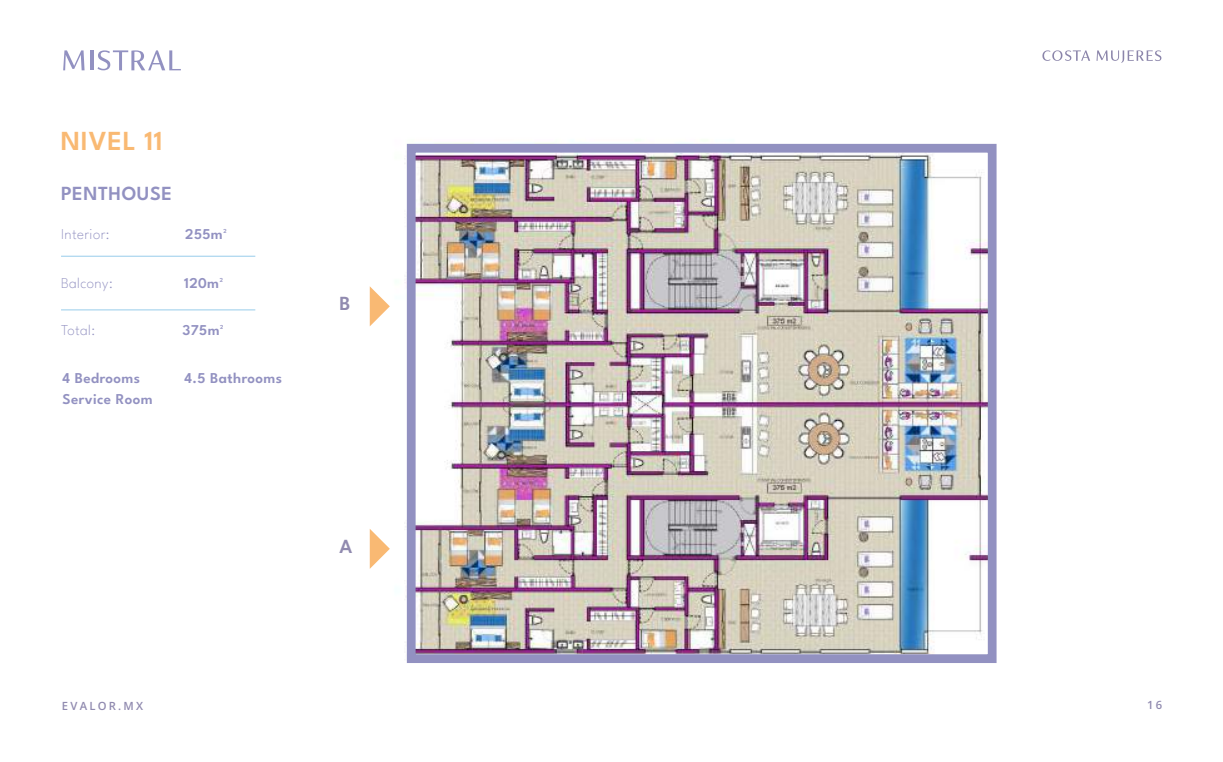
<style>
.page{position:relative;width:1223px;height:762px;background:#fff}
.page>*{position:absolute;margin:0;border:0;box-sizing:border-box;transform-origin:0 0}
.t1{font:600 27.5px "League Spartan";letter-spacing:.025em;color:#f9b973}
.t2{font:600 20px "League Spartan";letter-spacing:.025em;color:#9291c1}
.t3{font:600 20px "League Spartan";color:#908aaf}
.t4{font:600 15px "League Spartan";letter-spacing:.025em;color:#9291c1}
.t5{font:200 15px "League Spartan";letter-spacing:.025em;color:#9291c1}
.t6{font:600 11.25px "Open Sans";letter-spacing:.2em;color:#908aaf}
</style>
<div class="page">
<img style="left:114px;top:57px;width:1048px;height:606px">
<svg style="left:370px;top:529px;width:20px;height:40px"></svg>
<div style="left:407px;top:144px;width:589px;height:519px;border:9px solid #9291c1"></div>
<svg style="left:370px;top:286px;width:20px;height:40px"></svg>
<hr style="left:61px;top:256px;width:194px;height:1px;background:#acd6ef">
<hr style="left:61px;top:309px;width:194px;height:1px;background:#acd6ef">
<svg style="left:1096px;top:50px;width:65px;height:13px"></svg>
<svg style="left:1042px;top:50px;width:48px;height:11px"></svg>
<svg style="left:63px;top:50px;width:22px;height:20px"></svg>
<hr style="left:90px;top:50px;width:3px;height:20px;background:#9291c1">
<svg style="left:97px;top:50px;width:84px;height:20px"></svg>
<h1 class="t1" style="left:61px;top:119px;width:103px">NIVEL 11</h1>
<h2 class="t2" style="left:61px;top:178px;width:113px">PENTHOUSE</h2>
<p class="t5" style="left:61px;top:223px;width:50px">Interior:</p>
<p class="t4" style="left:185px;top:222px;width:43px">255m²</p>
<p class="t5" style="left:61px;top:272px;width:53px">Balcony:</p>
<p class="t4" style="left:184px;top:271px;width:40px">120m²</p>
<p class="t5" style="left:61px;top:319px;width:36px">Total:</p>
<p class="t4" style="left:183px;top:318px;width:42px">375m²</p>
<p class="t4" style="left:62px;top:366px;width:79px">4 Bedrooms</p>
<p class="t4" style="left:185px;top:366px;width:99px">4.5 Bathrooms</p>
<p class="t4" style="left:62px;top:387px;width:92px">Service Room</p>
<h2 class="t3" style="left:339px;top:288px;width:12px">B</h2>
<h2 class="t3" style="left:339px;top:530px;width:14px">A</h2>
<p class="t6" style="left:62px;top:698px;width:83px">EVALOR.MX</p>
<p class="t6" style="left:1147px;top:697px;width:17px">16</p>
</div>
